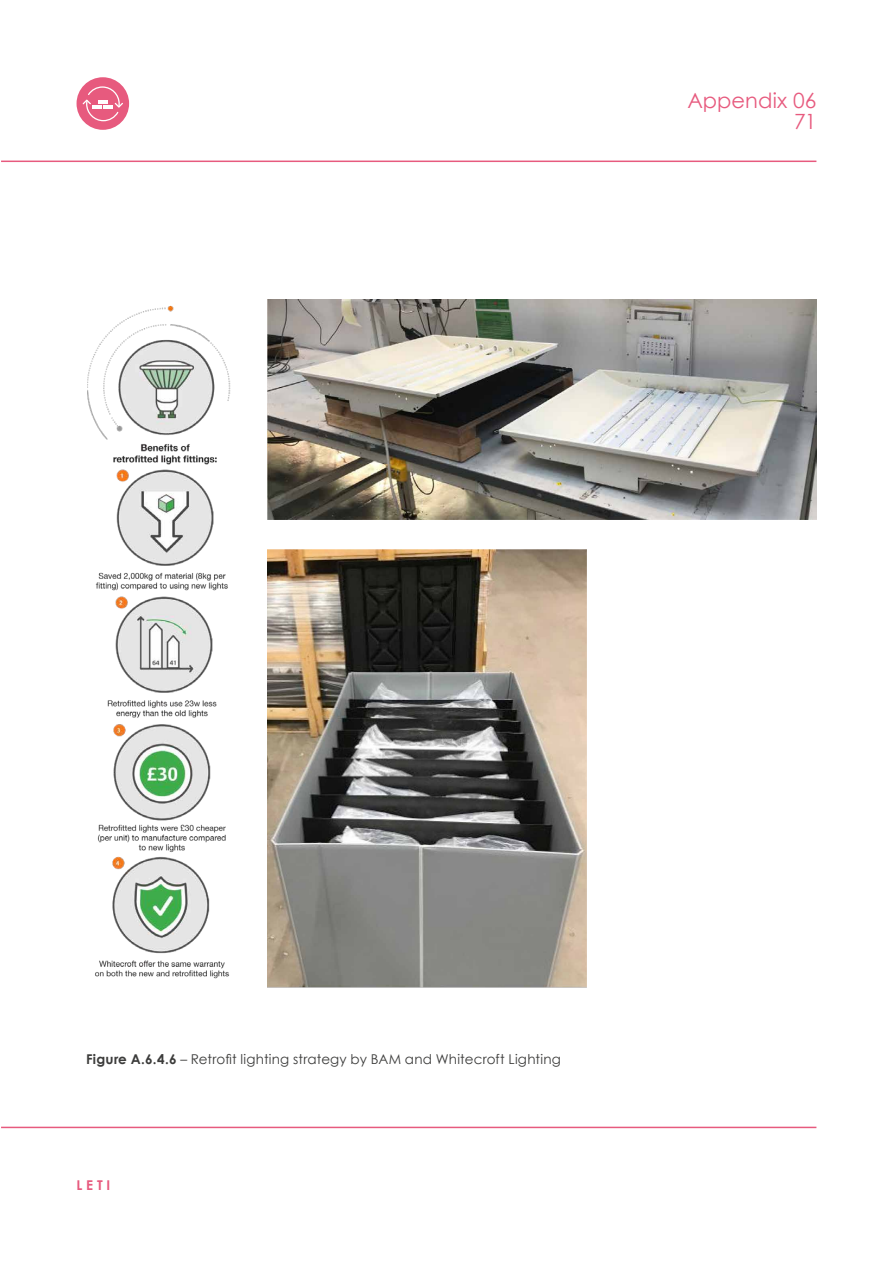
<style>
.page{position:relative;width:893px;height:1263px;background:#fff}
.page>*{position:absolute;margin:0;border:0;box-sizing:border-box;transform-origin:0 0}
.t1{font:21px "Century Gothic";color:#e75a7e}
.t2{font:13.5px "Century Gothic";letter-spacing:.015em;color:#3c3c3b}
.t3{font:700 13.5px "Century Gothic";color:#e75a7e}
.s1{font-weight:700}
</style>
<div class="page">
<img style="left:87px;top:305px;width:144px;height:674px">
<img style="left:268px;top:300px;width:548px;height:219px">
<img style="left:268px;top:549px;width:319px;height:439px">
<hr style="left:1px;top:161px;width:815px;height:1px;background:#e75a7e">
<hr style="left:1px;top:1127px;width:815px;height:1px;background:#e75a7e">
<div style="left:77px;top:77px;width:52px;height:53px;background:#e75a7e;border-radius:50%"></div>
<svg style="left:81px;top:86px;width:43px;height:36px"></svg>
<h1 class="t1" style="left:687px;top:86px;width:131px">Appendix 06</h1>
<h1 class="t1" style="left:794px;top:107px;width:24px">71</h1>
<p class="t2" style="left:86px;top:1049px;width:476px"><span class="s1">Figure A.6.4.6</span> – Retrofit lighting strategy by BAM and Whitecroft Lighting</p>
<p class="t3" style="left:77px;top:1174px;width:35px">L E T I</p>
</div>
